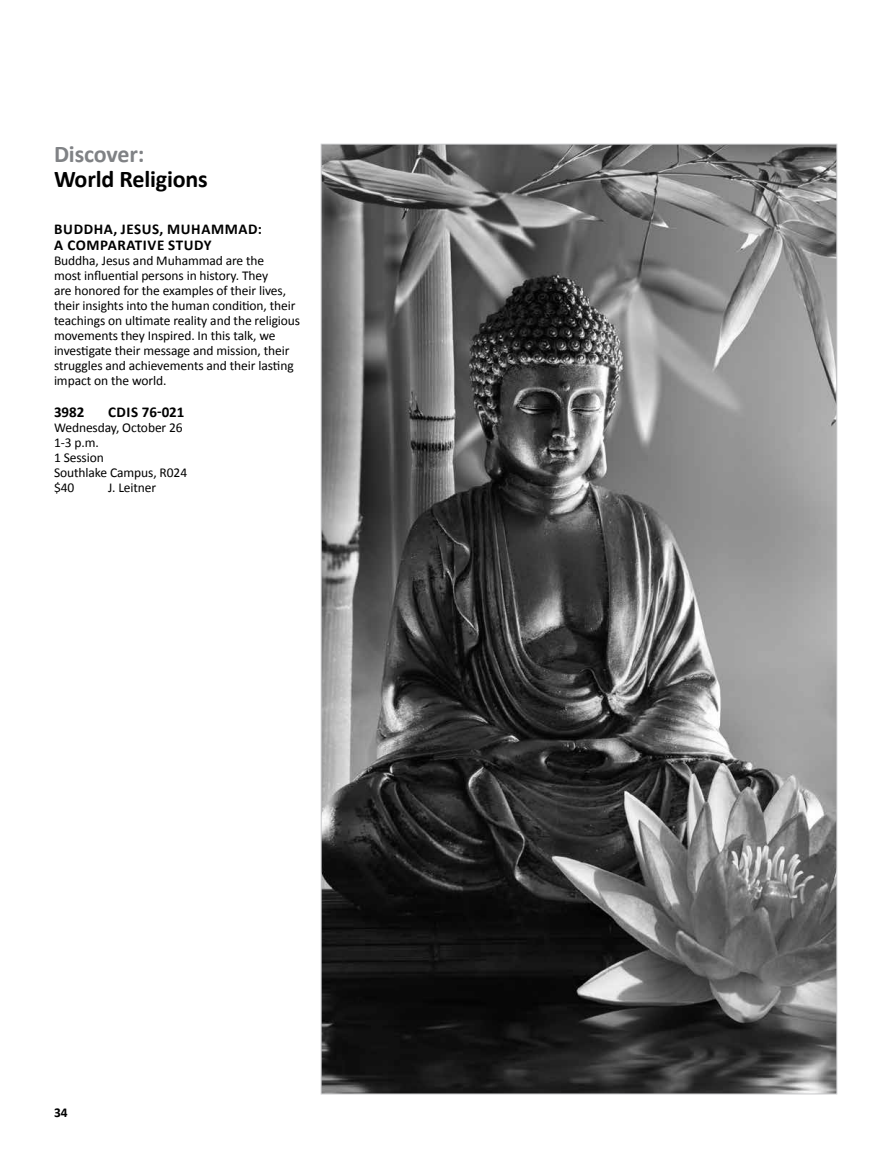
<style>
.page{position:relative;width:891px;height:1161px;background:#fff}
.page>*{position:absolute;margin:0;border:0;box-sizing:border-box;transform-origin:0 0}
.t1{font:700 24px "Calibri";letter-spacing:-.005em;color:#000}
.t2{font:700 24px "Calibri";letter-spacing:-.005em;color:#808285}
.t3{font:700 15px/16.5px "Calibri";letter-spacing:.04em;color:#000}
.t4{font:700 15px "Calibri";letter-spacing:.02em;color:#000}
.t5{font:13.5px/15px "Calibri";letter-spacing:-.005em;color:#000}
.t6{font:700 13.5px "Calibri";color:#000}
</style>
<div class="page">
<img style="left:323px;top:146px;width:512px;height:946px">
<h1 class="t2" style="left:54px;top:137px;width:92px">Discover:</h1>
<h1 class="t1" style="left:54px;top:163px;width:155px">World Religions</h1>
<p class="t3" style="left:54px;top:220px;width:209px">BUDDHA, JESUS, MUHAMMAD:<br>A COMPARATIVE STUDY</p>
<p class="t5" style="left:54px;top:253px;width:248px">Buddha, Jesus and Muhammad are the<br>most influential persons in history. They<br>are honored for the examples of their lives, their insights into the human condition, their teachings on ultimate reality and the religious movements they Inspired. In this talk, we investigate their message and mission, their struggles and achievements and their lasting impact on the world.</p>
<p class="t3" style="left:54px;top:403px;width:32px">3982</p>
<p class="t4" style="left:108px;top:401px;width:78px">CDIS 76-021</p>
<p class="t5" style="left:54px;top:419px;width:135px">Wednesday, October 26<br>1-3 p.m.<br>1 Session<br>Southlake Campus, R024 $40</p>
<p class="t5" style="left:108px;top:479px;width:50px">J. Leitner</p>
<p class="t6" style="left:54px;top:1103px;width:15px">34</p>
</div>
